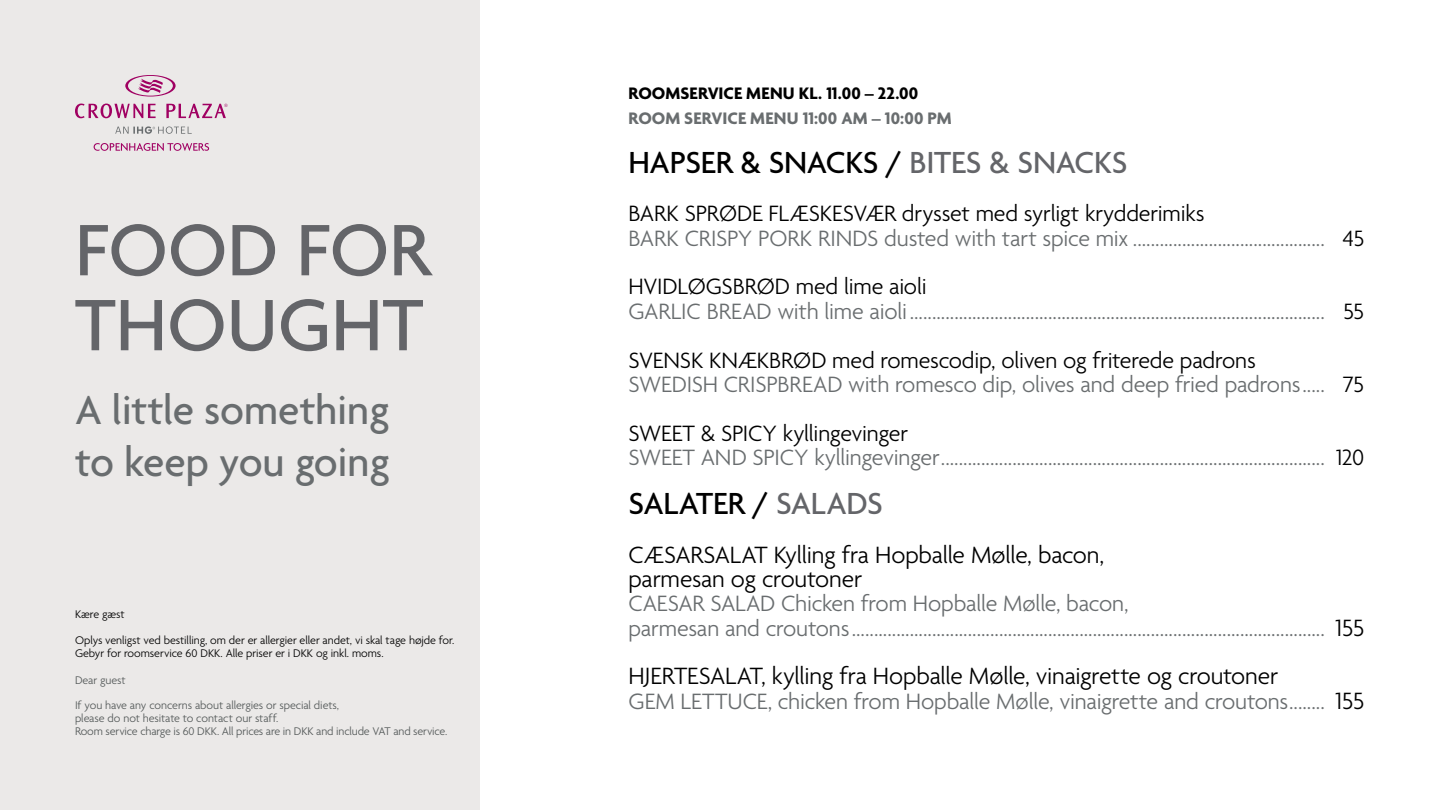
<style>
.page{position:relative;width:1440px;height:810px;background:#fff}
.page>*{position:absolute;margin:0;border:0;box-sizing:border-box;transform-origin:0 0}
.t1{font:500 78.75px/75px "Agenda";color:#646569}
.t2{font:500 43.5px/52.2px "Agenda";color:#696d6f}
.t3{font:500 33px "Agenda";letter-spacing:-.01em;color:#000}
.t4{font:300 25.5px/24.4px "Agenda";letter-spacing:-.01em;color:#000}
.t5{font:300 24px/24.4px "Agenda";letter-spacing:-.01em;color:#696d6f}
.t6{font:700 18px "Agenda";letter-spacing:.005em;color:#696d6f}
.t7{font:700 18px "Agenda";color:#000}
.t8{font:300 12px/25.5px "Agenda";letter-spacing:-.01em;color:#545959}
.t9{font:300 12px/25.5px "Agenda";letter-spacing:-.005em;color:#000}
.s1{color:#646569}
.s2{color:#000}
.s3{font-size:25.5px;color:#000}
</style>
<div class="page">
<div style="left:0;top:0;width:480px;height:810px;background:#ebe9e8"></div>
<svg style="left:94px;top:143px;width:115px;height:8px"></svg>
<svg style="left:115px;top:126px;width:77px;height:8px"></svg>
<svg style="left:125px;top:75px;width:51px;height:22px"></svg>
<svg style="left:75px;top:104px;width:81px;height:14px"></svg>
<svg style="left:166px;top:104px;width:62px;height:14px"></svg>
<h1 class="t1" style="left:75px;top:217px;width:357px">FOOD FOR<br>THOUGHT</h1>
<h2 class="t2" style="left:75px;top:386px;width:316px">A little something to keep you going</h2>
<p class="t9" style="left:75px;top:603px;width:381px">Kære gæst<br>Oplys venligst ved bestilling, om der er allergier eller andet, vi skal tage højde for.</p>
<p class="t9" style="left:75px;top:641px;width:310px">Gebyr for roomservice 60 DKK. Alle priser er i DKK og inkl. moms.</p>
<p class="t8" style="left:75px;top:668px;width:266px">Dear guest<br>If you have any concerns about allergies or special diets,</p>
<p class="t8" style="left:75px;top:713px;width:374px;line-height:12.8px">please do not hesitate to contact our staff.<br>Room service charge is 60 DKK. All prices are in DKK and include VAT and service.</p>
<p class="t7" style="left:628px;top:84px;width:291px">ROOMSERVICE MENU KL. 11.00 – 22.00</p>
<p class="t6" style="left:628px;top:108px;width:325px">ROOM SERVICE MENU 11:00 AM – 10:00 PM</p>
<h3 class="t3" style="left:628px;top:144px;width:500px">HAPSER &amp; SNACKS / <span class="s1">BITES &amp; SNACKS</span></h3>
<p class="t5" style="left:628px;top:203px;width:737px"><span class="s2">BARK SPRØDE FLÆSKESVÆR drysset med syrligt krydderimiks<br></span>BARK CRISPY PORK RINDS dusted with tart spice mix ........................................... <span class="s2">45</span></p>
<p class="t5" style="left:628px;top:276px;width:737px"><span class="s2">HVIDLØGSBRØD med lime aioli<br></span>GARLIC BREAD with lime aioli ............................................................................................. <span class="s2">55</span></p>
<p class="t5" style="left:628px;top:349px;width:737px"><span class="s2">SVENSK KNÆKBRØD med romescodip, oliven og friterede padrons<br></span>SWEDISH CRISPBREAD with romesco dip, olives and deep fried padrons..... <span class="s2">75</span></p>
<p class="t5" style="left:628px;top:422px;width:737px"><span class="s2">SWEET &amp; SPICY kyllingevinger<br></span>SWEET AND SPICY kyllingevinger...................................................................................... <span class="s2">120</span></p>
<h3 class="t3" style="left:628px;top:485px;width:256px">SALATER / <span class="s1">SALADS</span></h3>
<p class="t4" style="left:628px;top:544px;width:477px">CÆSARSALAT Kylling fra Hopballe Mølle, bacon, parmesan og croutoner</p>
<p class="t5" style="left:628px;top:593px;width:737px">CAESAR SALAD Chicken from Hopballe Mølle, bacon,<br>parmesan and croutons.......................................................................................................... <span class="s3">155</span></p>
<p class="t4" style="left:628px;top:666px;width:651px">HJERTESALAT, kylling fra Hopballe Mølle, vinaigrette og croutoner</p>
<p class="t5" style="left:628px;top:690px;width:737px">GEM LETTUCE, chicken from Hopballe Mølle, vinaigrette and croutons........ <span class="s3">155</span></p>
</div>
